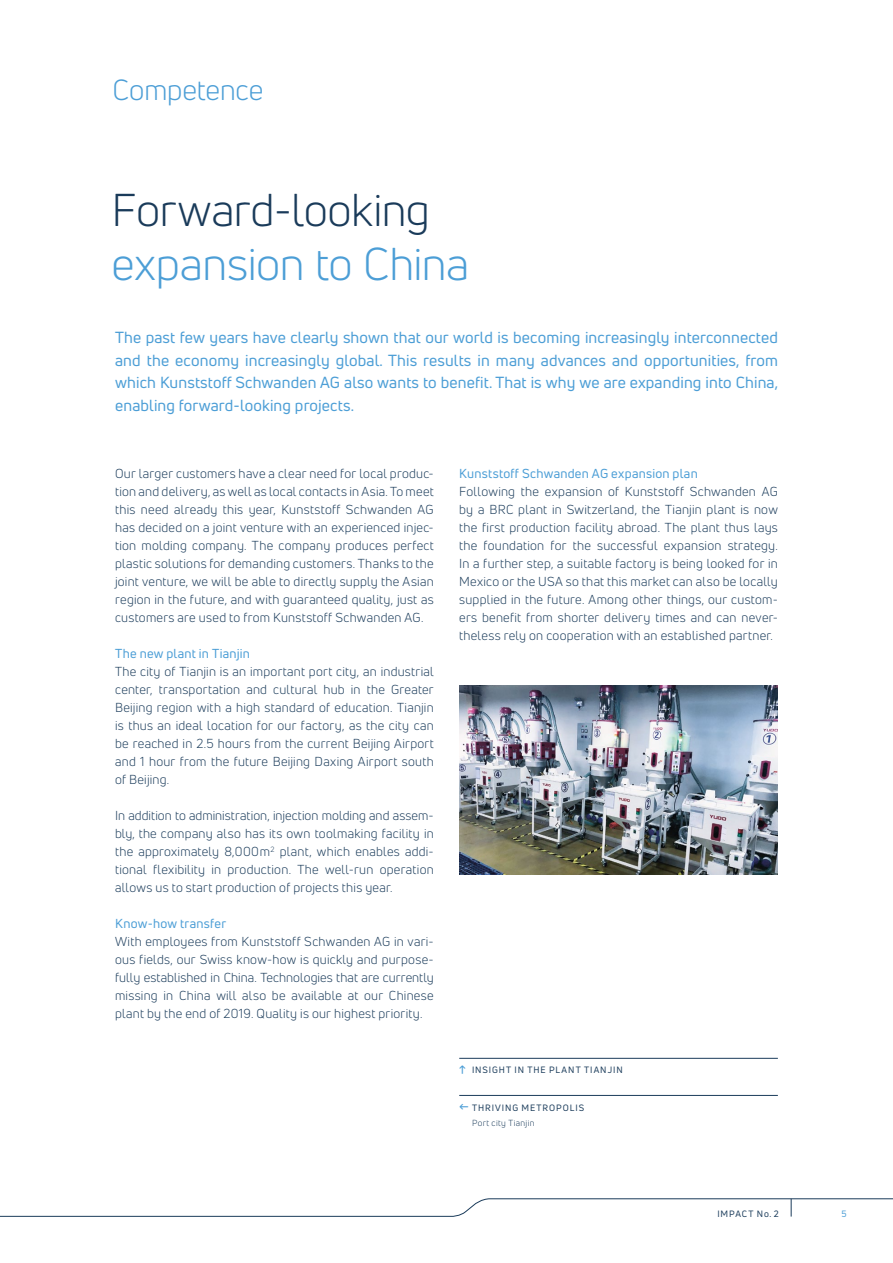
<style>
.page{position:relative;width:893px;height:1263px;background:#fff}
.page>*{position:absolute;margin:0;border:0;box-sizing:border-box;transform-origin:0 0}
.t1{font:45px "Uni Neue";letter-spacing:-.005em;color:#4c9ed6}
.t2{font:45px "Uni Neue";letter-spacing:-.01em;color:#1a3b5a}
.t3{font:28.5px "Uni Neue";letter-spacing:-.005em;color:#4c9ed6}
.t4{font:15.75px/22.5px "Uni Neue";letter-spacing:.01em;color:#4c9ed6;text-align:justify}
.t5{font:12.75px/18px "Uni Neue";letter-spacing:.02em;color:#1a3b5a;text-align:justify}
.t6{font:12.75px "Uni Neue";letter-spacing:.02em;color:#4c9ed6}
.t7{font:9px "Uni Neue";letter-spacing:.105em;color:#1a3b5a}
.t8{font:9px "Uni Neue";color:#4c9ed6}
.t9{font:8.7px "Uni Neue";letter-spacing:.045em;color:#1a3b5a}
.s1{font-size:15px;color:#4c9ed6}
</style>
<div class="page">
<hr style="left:459px;top:1058px;width:319px;height:1px;background:#1a3b5a">
<hr style="left:459px;top:1095px;width:319px;height:1px;background:#1a3b5a">
<img style="left:459px;top:685px;width:319px;height:189px">
<svg style="left:0;top:1198px;width:893px;height:19px"></svg>
<h2 class="t3" style="left:113px;top:73px;width:152px">Competence</h2>
<h1 class="t2" style="left:111px;top:183px;width:320px">Forward-looking</h1>
<h1 class="t1" style="left:111px;top:237px;width:359px">expansion to China</h1>
<p class="t4" style="left:115px;top:326px;width:665px">The past few years have clearly shown that our world is becoming increasingly interconnected and the economy increasingly global. This results in many advances and opportunities, from which Kunststoff Schwanden AG also wants to benefit. That is why we are expanding into China, enabling forward-looking projects.</p>
<p class="t5" style="left:115px;top:465px;width:320px">Our larger customers have a clear need for local produc&shy;tion and delivery, as well as local contacts in Asia. To meet this need already this year, Kunststoff Schwanden AG has decided on a joint venture with an experienced injec&shy;tion molding company. The company produces perfect plastic solutions for demanding customers. Thanks to the joint venture, we will be able to directly supply the Asian region in the future, and with guaranteed quality, just as customers are used to from Kunststoff Schwanden AG.</p>
<p class="t6" style="left:115px;top:646px;width:136px">The new plant in Tianjin</p>
<p class="t5" style="left:115px;top:663px;width:320px">The city of Tianjin is an important port city, an industrial center, transportation and cultural hub in the Greater Beijing region with a high standard of education. Tianjin is thus an ideal location for our factory, as the city can be reached in 2.5 hours from the current Beijing Airport and 1 hour from the future Beijing Daxing Airport south of Beijing.</p>
<p class="t5" style="left:115px;top:807px;width:320px">In addition to administration, injection molding and assem&shy;bly, the company also has its own toolmaking facility in the approximately 8,000m<sup>2</sup> plant, which enables addi&shy;tional flexibility in production. The well-run operation allows us to start production of projects this year.</p>
<p class="t6" style="left:115px;top:916px;width:113px">Know-how transfer</p>
<p class="t5" style="left:115px;top:933px;width:320px">With employees from Kunststoff Schwanden AG in vari&shy;ous fields, our Swiss know-how is quickly and purpose&shy;fully established in China. Technologies that are currently missing in China will also be available at our Chinese plant by the end of 2019. Quality is our highest priority.</p>
<p class="t6" style="left:459px;top:466px;width:240px">Kunststoff Schwanden AG expansion plan</p>
<p class="t5" style="left:459px;top:483px;width:320px">Following the expansion of Kunststoff Schwanden AG by a BRC plant in Switzerland, the Tianjin plant is now the first production facility abroad. The plant thus lays the foundation for the successful expansion strategy.<br>In a further step, a suitable factory is being looked for in Mexico or the USA so that this market can also be locally supplied in the future. Among other things, our custom&shy;ers benefit from shorter delivery times and can never&shy;theless rely on cooperation with an established partner.</p>
<p class="t7" style="left:459px;top:1064px;width:165px"><span class="s1">↑</span> INSIGHT IN THE PLANT TIANJIN</p>
<p class="t7" style="left:459px;top:1102px;width:127px"><span class="s1">←</span> THRIVING METROPOLIS</p>
<p class="t9" style="left:472px;top:1118px;width:64px">Port city Tianjin</p>
<p class="t7" style="left:717px;top:1208px;width:63px">IMPACT No. 2</p>
<p class="t8" style="left:841px;top:1208px;width:7px">5</p>
</div>
